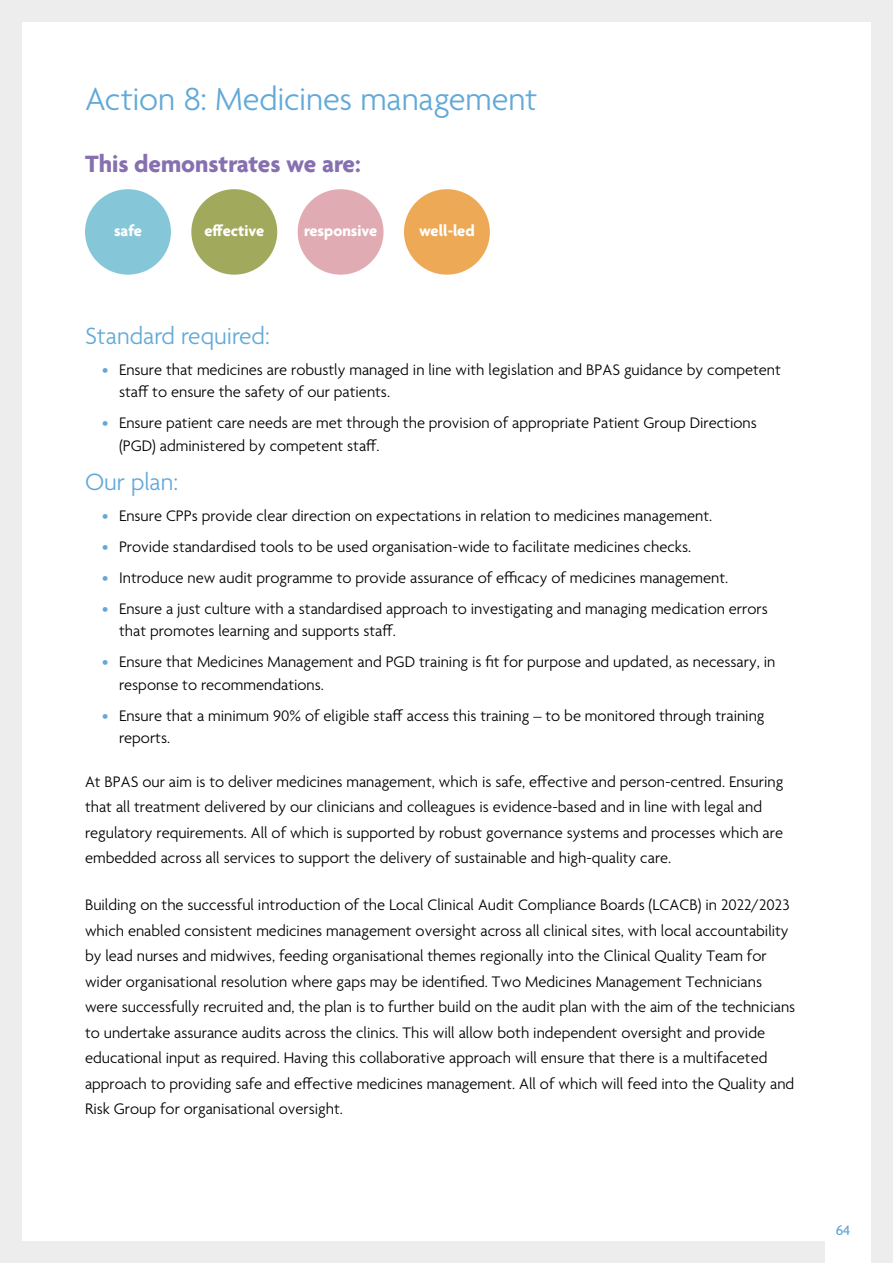
<style>
.page{position:relative;width:893px;height:1263px;background:#fff}
.page>*{position:absolute;margin:0;border:0;box-sizing:border-box;transform-origin:0 0}
.t1{font:300 34.5px "Agenda";letter-spacing:-.005em;color:#62a9d8}
.t2{font:300 25.5px "Agenda";color:#62a9d8}
.t3{font:700 25.5px "Agenda";color:#8670b0}
.t4{font:300 16.5px/25.5px "Agenda";color:#000}
.t5{font:700 16.5px "Agenda";color:#fff}
.t6{font:500 15px "Agenda";color:#62a9d8}
.s1{font-weight:500;color:#62a9d8}
</style>
<div class="page">
<div style="left:0;top:0;width:893px;height:21px;background:#ededed"></div>
<div style="left:0;top:1242px;width:825px;height:21px;background:#ededed"></div>
<div style="left:0;top:0;width:21px;height:1263px;background:#ededed"></div>
<div style="left:872px;top:0;width:21px;height:1263px;background:#ededed"></div>
<div style="left:85px;top:189px;width:86px;height:86px;background:#85c7d9;border-radius:50%"></div>
<div style="left:191px;top:189px;width:86px;height:86px;background:#a1a95d;border-radius:50%"></div>
<div style="left:298px;top:189px;width:86px;height:86px;background:#e1abb3;border-radius:50%"></div>
<div style="left:404px;top:189px;width:86px;height:86px;background:#eea956;border-radius:50%"></div>
<h1 class="t1" style="left:85px;top:80px;width:454px">Action 8: Medicines management</h1>
<h2 class="t3" style="left:85px;top:150px;width:277px">This demonstrates we are:</h2>
<p class="t5" style="left:114px;top:222px;width:29px">safe</p>
<p class="t5" style="left:204px;top:222px;width:61px">effective</p>
<p class="t5" style="left:304px;top:222px;width:75px">responsive</p>
<p class="t5" style="left:419px;top:222px;width:57px">well-led</p>
<h2 class="t2" style="left:85px;top:322px;width:186px">Standard required:</h2>
<p class="t4" style="left:119px;top:359px;width:663px;line-height:22.5px;text-indent:-17px"><span class="s1">•</span> Ensure that medicines are robustly managed in line with legislation and BPAS guidance by competent staff to ensure the safety of our patients.</p>
<p class="t4" style="left:119px;top:413px;width:639px;line-height:22.5px;text-indent:-17px"><span class="s1">•</span> Ensure patient care needs are met through the provision of appropriate Patient Group Directions (PGD) administered by competent staff.</p>
<h2 class="t2" style="left:85px;top:468px;width:95px">Our plan:</h2>
<p class="t4" style="left:102px;top:504px;width:612px"><span class="s1">•</span> Ensure CPPs provide clear direction on expectations in relation to medicines management.</p>
<p class="t4" style="left:102px;top:535px;width:590px"><span class="s1">•</span> Provide standardised tools to be used organisation-wide to facilitate medicines checks.</p>
<p class="t4" style="left:102px;top:566px;width:628px"><span class="s1">•</span> Introduce new audit programme to provide assurance of efficacy of medicines management.</p>
<p class="t4" style="left:119px;top:598px;width:650px;line-height:22.5px;text-indent:-17px"><span class="s1">•</span> Ensure a just culture with a standardised approach to investigating and managing medication errors that promotes learning and supports staff.</p>
<p class="t4" style="left:119px;top:652px;width:658px;line-height:22.5px;text-indent:-17px"><span class="s1">•</span> Ensure that Medicines Management and PGD training is fit for purpose and updated, as necessary, in response to recommendations.</p>
<p class="t4" style="left:119px;top:705px;width:647px;line-height:22.5px;text-indent:-17px"><span class="s1">•</span> Ensure that a minimum 90% of eligible staff access this training – to be monitored through training reports.</p>
<p class="t4" style="left:85px;top:770px;width:700px">At BPAS our aim is to deliver medicines management, which is safe, effective and person-centred. Ensuring that all treatment delivered by our clinicians and colleagues is evidence-based and in line with legal and regulatory requirements. All of which is supported by robust governance systems and processes which are embedded across all services to support the delivery of sustainable and high-quality care.</p>
<p class="t4" style="left:85px;top:893px;width:712px">Building on the successful introduction of the Local Clinical Audit Compliance Boards (LCACB) in 2022/2023 which enabled consistent medicines management oversight across all clinical sites, with local accountability by lead nurses and midwives, feeding organisational themes regionally into the Clinical Quality Team for wider organisational resolution where gaps may be identified. Two Medicines Management Technicians were successfully recruited and, the plan is to further build on the audit plan with the aim of the technicians to undertake assurance audits across the clinics. This will allow both independent oversight and provide educational input as required. Having this collaborative approach will ensure that there is a multifaceted approach to providing safe and effective medicines management. All of which will feed into the Quality and Risk Group for organisational oversight.</p>
<p class="t6" style="left:836px;top:1222px;width:16px">64</p>
</div>
